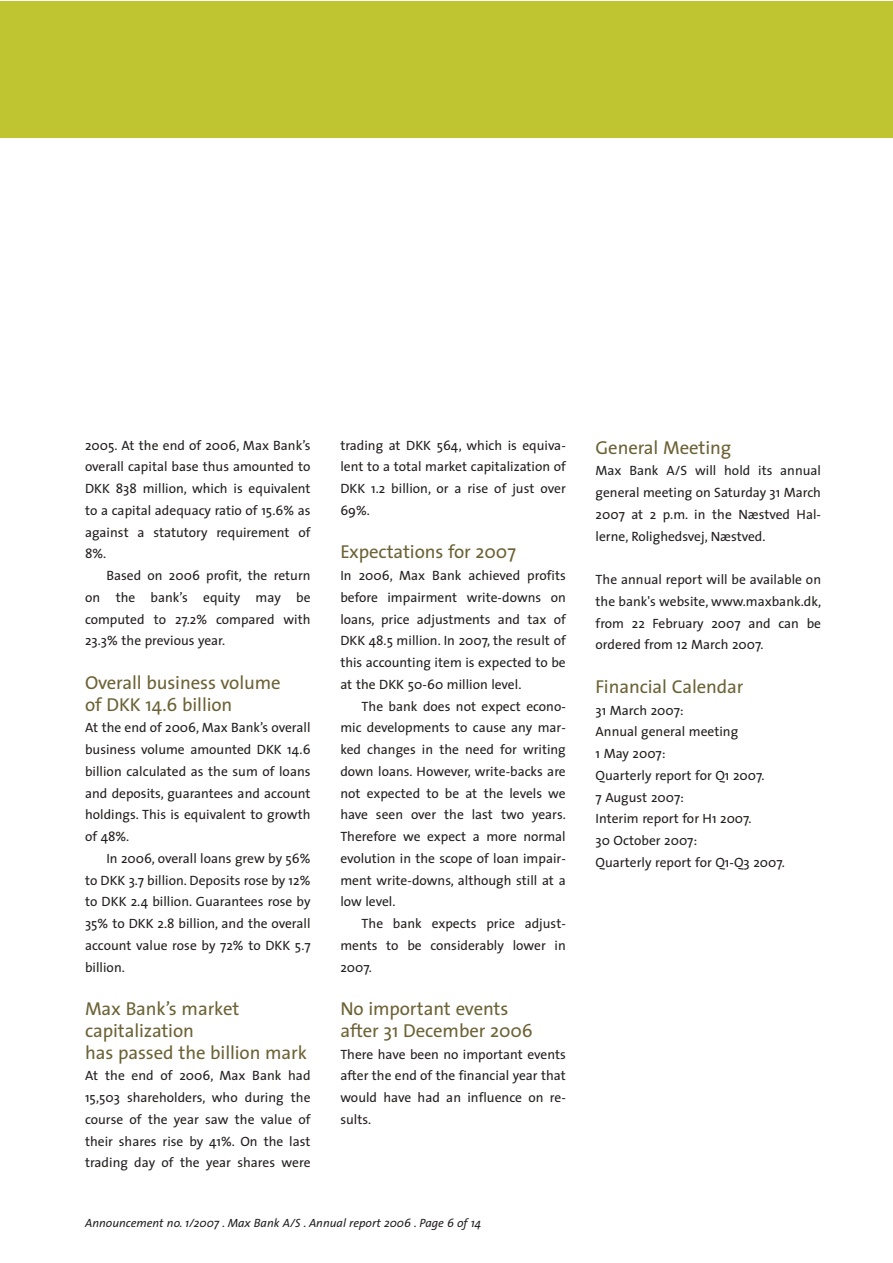
<style>
.page{position:relative;width:893px;height:1263px;background:#fff}
.page>*{position:absolute;margin:0;border:0;box-sizing:border-box;transform-origin:0 0}
.t1{font:18.75px/21.8px "The Sans";letter-spacing:-.005em;color:#6c6235}
.t2{font:13.5px/21.8px "The Sans";color:#231f1f;text-align:justify}
.t3{font:italic 12px "The Sans";color:#231f1f}
</style>
<div class="page">
<div style="left:0;top:2px;width:892px;height:136px;background:#bec531"></div>
<p class="t2" style="left:85px;top:435px;width:227px">2005. At the end of 2006, Max Bank’s overall capital base thus amounted to DKK 838 million, which is equivalent to a capital adequacy ratio of 15.6% as against a statutory requirement of 8%.</p>
<p class="t2" style="left:85px;top:566px;width:227px;text-indent:21px">Based on 2006 profit, the return on the bank’s equity may be computed to 27.2% compared with 23.3% the previous year.</p>
<h1 class="t1" style="left:85px;top:673px;width:197px">Overall business volume of DKK 14.6 billion</h1>
<p class="t2" style="left:85px;top:718px;width:227px">At the end of 2006, Max Bank’s overall business volume amounted DKK 14.6 billion calculated as the sum of loans and deposits, guarantees and account holdings. This is equivalent to growth of 48%.</p>
<p class="t2" style="left:85px;top:849px;width:227px;text-indent:21px">In 2006, overall loans grew by 56% to DKK 3.7 billion. Deposits rose by 12% to DKK 2.4 billion. Guarantees rose by 35% to DKK 2.8 billion, and the overall account value rose by 72% to DKK 5.7 billion.</p>
<h1 class="t1" style="left:85px;top:1000px;width:223px">Max Bank’s market capitalization<br>has passed the billion mark</h1>
<p class="t2" style="left:85px;top:1066px;width:227px">At the end of 2006, Max Bank had 15,503 shareholders, who during the course of the year saw the value of their shares rise by 41%. On the last trading day of the year shares were</p>
<p class="t2" style="left:340px;top:435px;width:227px">trading at DKK 564, which is equiva&shy;lent to a total market capitalization of DKK 1.2 billion, or a rise of just over 69%.</p>
<h1 class="t1" style="left:340px;top:543px;width:177px">Expectations for 2007</h1>
<p class="t2" style="left:340px;top:566px;width:227px">In 2006, Max Bank achieved profits before impairment write-downs on loans, price adjustments and tax of DKK 48.5 million. In 2007, the result of this accounting item is expected to be at the DKK 50-60 million level.</p>
<p class="t2" style="left:340px;top:696px;width:227px;text-indent:21px">The bank does not expect econo&shy;mic developments to cause any mar&shy;ked changes in the need for writing down loans. However, write-backs are not expected to be at the levels we have seen over the last two years.<br>Therefore we expect a more normal evolution in the scope of loan impair&shy;ment write-downs, although still at a low level.</p>
<p class="t2" style="left:340px;top:914px;width:227px;text-indent:21px">The bank expects price adjust&shy;ments to be considerably lower in 2007.</p>
<h1 class="t1" style="left:340px;top:1000px;width:194px">No important events after 31 December 2006</h1>
<p class="t2" style="left:340px;top:1044px;width:227px">There have been no important events after the end of the financial year that would have had an influence on re&shy;sults.</p>
<p class="t3" style="left:85px;top:1218px;width:397px">Announcement no. 1/2007 . Max Bank A/S . Annual report 2006 . Page 6 of 14</p>
<h1 class="t1" style="left:595px;top:438px;width:137px">General Meeting</h1>
<p class="t2" style="left:595px;top:461px;width:227px">Max Bank A/S will hold its annual general meeting on Saturday 31 March 2007 at 2 p.m. in the Næstved Hal&shy;lerne, Rolighedsvej, Næstved.</p>
<p class="t2" style="left:595px;top:570px;width:227px">The annual report will be available on the bank's website, www.maxbank.dk, from 22 February 2007 and can be ordered from 12 March 2007.</p>
<h1 class="t1" style="left:595px;top:677px;width:149px">Financial Calendar</h1>
<p class="t2" style="left:595px;top:700px;width:191px;text-align:left">31 March 2007:<br>Annual general meeting<br>1 May 2007:<br>Quarterly report for Q1 2007.<br>7 August 2007:<br>Interim report for H1 2007.<br>30 October 2007:<br>Quarterly report for Q1-Q3 2007.</p>
</div>
